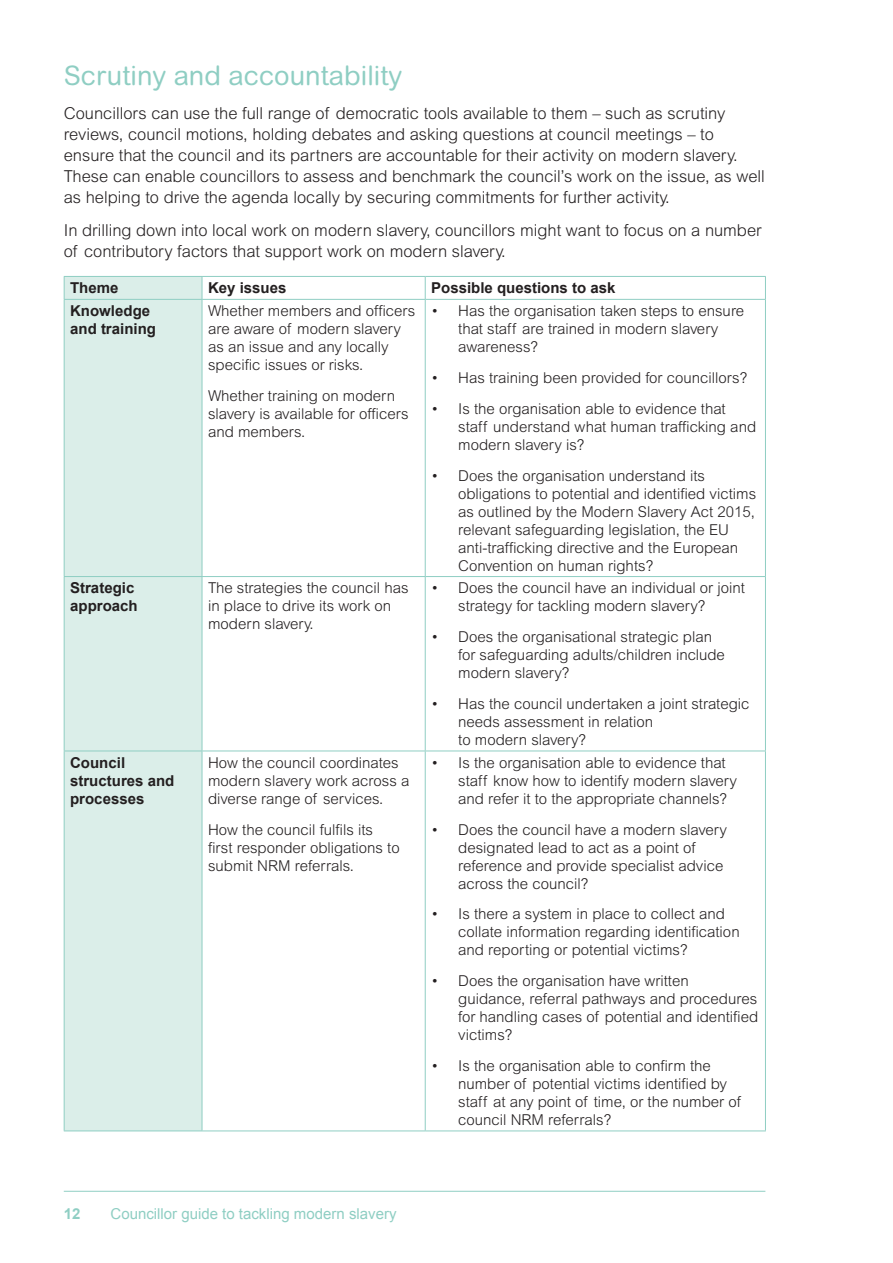
<style>
.page{position:relative;width:893px;height:1263px;background:#fff}
.page>*{position:absolute;margin:0;border:0;box-sizing:border-box;transform-origin:0 0}
.t1{font:27px "Arial Rounded MT";color:#8fcec3}
.t2{font:300 16.5px/21px "Arial MT Std";color:#231f20}
.t3{font:300 15px/18px "Arial MT Std";color:#231f20}
.t4{font:700 15px/18px "Arial";color:#231f20}
.t5{font:15px "Arial";color:#8fcec3}
.t6{font:700 15px "Arial";color:#8fcec3}
</style>
<div class="page">
<hr style="left:64px;top:1191px;width:701px;height:1px;background:#8fcec3">
<div style="left:65px;top:277px;width:137px;height:853px;background:#dbeee9"></div>
<hr style="left:64px;top:276px;width:138px;height:1px;background:#8fcec3">
<svg style="left:64px;top:277px;width:1px;height:22px"></svg>
<hr style="left:202px;top:276px;width:223px;height:1px;background:#8fcec3">
<svg style="left:202px;top:277px;width:1px;height:22px"></svg>
<hr style="left:425px;top:276px;width:341px;height:1px;background:#8fcec3">
<svg style="left:425px;top:277px;width:1px;height:22px"></svg>
<svg style="left:765px;top:277px;width:1px;height:22px"></svg>
<hr style="left:64px;top:299px;width:138px;height:1px;background:#8fcec3">
<hr style="left:64px;top:300px;width:1px;height:276px;background:#8fcec3">
<hr style="left:202px;top:299px;width:223px;height:1px;background:#8fcec3">
<hr style="left:202px;top:300px;width:1px;height:276px;background:#8fcec3">
<hr style="left:425px;top:299px;width:341px;height:1px;background:#8fcec3">
<hr style="left:425px;top:300px;width:1px;height:276px;background:#8fcec3">
<hr style="left:765px;top:300px;width:1px;height:276px;background:#8fcec3">
<hr style="left:64px;top:576px;width:138px;height:1px;background:#8fcec3">
<hr style="left:64px;top:577px;width:1px;height:174px;background:#8fcec3">
<hr style="left:202px;top:576px;width:223px;height:1px;background:#8fcec3">
<hr style="left:202px;top:577px;width:1px;height:174px;background:#8fcec3">
<hr style="left:425px;top:576px;width:341px;height:1px;background:#8fcec3">
<hr style="left:425px;top:577px;width:1px;height:174px;background:#8fcec3">
<hr style="left:765px;top:577px;width:1px;height:174px;background:#8fcec3">
<hr style="left:64px;top:751px;width:138px;height:1px;background:#8fcec3">
<hr style="left:64px;top:751px;width:1px;height:379px;background:#8fcec3">
<hr style="left:202px;top:751px;width:223px;height:1px;background:#8fcec3">
<hr style="left:202px;top:751px;width:1px;height:379px;background:#8fcec3">
<hr style="left:425px;top:751px;width:341px;height:1px;background:#8fcec3">
<hr style="left:425px;top:751px;width:1px;height:379px;background:#8fcec3">
<hr style="left:765px;top:751px;width:1px;height:379px;background:#8fcec3">
<hr style="left:64px;top:1130px;width:138px;height:1px;background:#8fcec3">
<hr style="left:202px;top:1130px;width:223px;height:1px;background:#8fcec3">
<hr style="left:425px;top:1130px;width:341px;height:1px;background:#8fcec3">
<h1 class="t1" style="left:64px;top:59px;width:340px">Scrutiny and accountability</h1>
<p class="t2" style="left:64px;top:102px;width:703px">Councillors can use the full range of democratic tools available to them – such as scrutiny reviews, council motions, holding debates and asking questions at council meetings – to ensure that the council and its partners are accountable for their activity on modern slavery.<br>These can enable councillors to assess and benchmark the council’s work on the issue, as well as helping to drive the agenda locally by securing commitments for further activity.</p>
<p class="t2" style="left:64px;top:220px;width:699px">In drilling down into local work on modern slavery, councillors might want to focus on a number of contributory factors that support work on modern slavery.</p>
<p class="t4" style="left:70px;top:280px;width:50px">Theme</p>
<p class="t4" style="left:208px;top:280px;width:80px">Key issues</p>
<p class="t4" style="left:431px;top:280px;width:186px">Possible questions to ask</p>
<p class="t4" style="left:70px;top:302px;width:87px">Knowledge and training</p>
<p class="t3" style="left:208px;top:302px;width:209px">Whether members and officers are aware of modern slavery as an issue and any locally specific issues or risks.</p>
<p class="t3" style="left:208px;top:387px;width:202px">Whether training on modern slavery is available for officers and members.</p>
<p class="t3" style="left:458px;top:302px;width:288px;text-indent:-27px">• Has the organisation taken steps to ensure that staff are trained in modern slavery awareness?</p>
<p class="t3" style="left:431px;top:369px;width:317px">• Has training been provided for councillors?</p>
<p class="t3" style="left:458px;top:399px;width:299px;text-indent:-27px">• Is the organisation able to evidence that staff understand what human trafficking and modern slavery is?</p>
<p class="t3" style="left:458px;top:466px;width:299px;text-indent:-27px">• Does the organisation understand its obligations to potential and identified victims as outlined by the Modern Slavery Act 2015, relevant safeguarding legislation, the EU anti-trafficking directive and the European Convention on human rights?</p>
<p class="t4" style="left:70px;top:580px;width:69px">Strategic approach</p>
<p class="t3" style="left:208px;top:579px;width:202px">The strategies the council has in place to drive its work on modern slavery.</p>
<p class="t3" style="left:458px;top:579px;width:288px;text-indent:-27px">• Does the council have an individual or joint strategy for tackling modern slavery?</p>
<p class="t3" style="left:458px;top:628px;width:268px;text-indent:-27px">• Does the organisational strategic plan for safeguarding adults/children include modern slavery?</p>
<p class="t3" style="left:458px;top:695px;width:293px;text-indent:-27px">• Has the council undertaken a joint strategic needs assessment in relation<br>to modern slavery?</p>
<p class="t4" style="left:70px;top:754px;width:106px">Council structures and processes</p>
<p class="t3" style="left:208px;top:753px;width:203px">How the council coordinates modern slavery work across a diverse range of services.</p>
<p class="t3" style="left:208px;top:820px;width:193px">How the council fulfils its first responder obligations to submit NRM referrals.</p>
<p class="t3" style="left:458px;top:753px;width:280px;text-indent:-27px">• Is the organisation able to evidence that staff know how to identify modern slavery and refer it to the appropriate channels?</p>
<p class="t3" style="left:458px;top:820px;width:270px;text-indent:-27px">• Does the council have a modern slavery designated lead to act as a point of reference and provide specialist advice across the council?</p>
<p class="t3" style="left:458px;top:905px;width:283px;text-indent:-27px">• Is there a system in place to collect and collate information regarding identification and reporting or potential victims?</p>
<p class="t3" style="left:458px;top:972px;width:301px;text-indent:-27px">• Does the organisation have written guidance, referral pathways and procedures for handling cases of potential and identified victims?</p>
<p class="t3" style="left:458px;top:1056px;width:284px;text-indent:-27px">• Is the organisation able to confirm the number of potential victims identified by staff at any point of time, or the number of council NRM referrals?</p>
<p class="t6" style="left:64px;top:1203px;width:18px">12</p>
<p class="t5" style="left:111px;top:1203px;width:287px">Councillor guide to tackling modern slavery</p>
</div>
